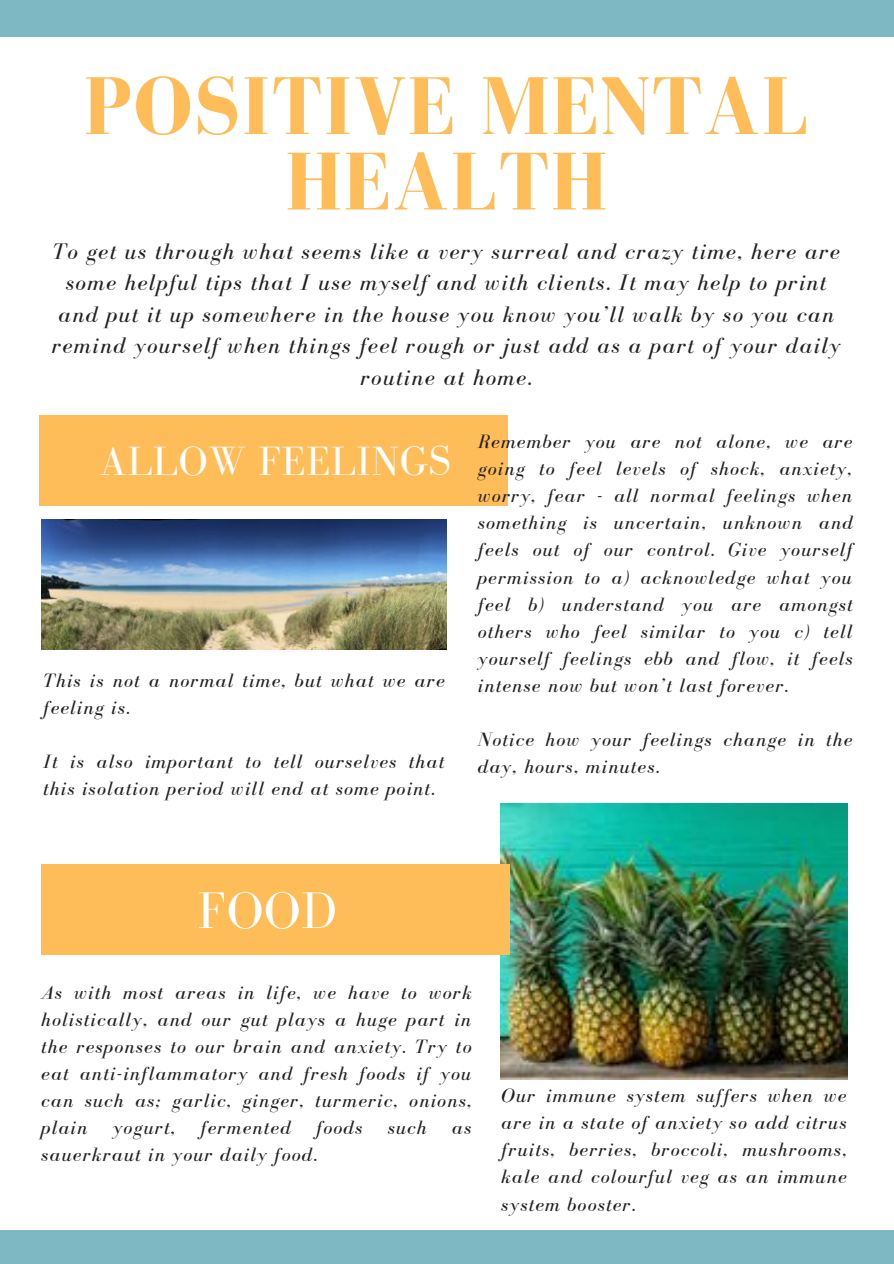
<style>
.page{position:relative;width:894px;height:1264px;background:#fff}
.page>*{position:absolute;margin:0;border:0;box-sizing:border-box;transform-origin:0 0}
.t1{font:700 84px/75.4px "Bodoni FLF";letter-spacing:.01em;color:#ffbd59;text-align:center}
.t2{font:52.95px "Bodoni FLF";color:#fff}
.t3{font:42px "Bodoni FLF";letter-spacing:.01em;color:#fff}
.t4{font:italic 23.25px/31.5px "Bodoni FLF";letter-spacing:.06em;color:#222;text-align:center}
.t5{font:italic 19.8px/27px "Bodoni FLF";letter-spacing:.06em;color:#222;text-align:justify}
</style>
<div class="page">
<div style="left:0;top:1230px;width:893px;height:33px;background:#7eb9c3"></div>
<div style="left:0;top:0;width:893px;height:37px;background:#7eb9c3"></div>
<div style="left:39px;top:415px;width:469px;height:90px;background:#ffbd59"></div>
<img style="left:41px;top:519px;width:406px;height:130px">
<img style="left:500px;top:803px;width:347px;height:276px">
<div style="left:41px;top:864px;width:469px;height:90px;background:#ffbd59"></div>
<h1 class="t1" style="left:83px;top:68px;width:726px">POSITIVE MENTAL<br>HEALTH</h1>
<p class="t4" style="left:52px;top:235px;width:790px">To get us through what seems like a very surreal and crazy time, here are some helpful tips that I use myself and with clients. It may help to print and put it up somewhere in the house you know you’ll walk by so you can remind yourself when things feel rough or just add as a part of your daily routine at home.</p>
<h3 class="t3" style="left:99px;top:438px;width:353px">ALLOW FEELINGS</h3>
<p class="t5" style="left:477px;top:428px;width:376px">Remember you are not alone, we are going to feel levels of shock, anxiety, worry, fear - all normal feelings when something is uncertain, unknown and feels out of our control. Give yourself permission to a) acknowledge what you feel b) understand you are amongst others who feel similar to you c) tell yourself feelings ebb and flow, it feels intense now but won’t last forever.</p>
<p class="t5" style="left:477px;top:725px;width:376px">Notice how your feelings change in the day, hours, minutes.</p>
<p class="t5" style="left:43px;top:667px;width:402px">This is not a normal time, but what we are feeling is.</p>
<p class="t5" style="left:43px;top:748px;width:402px">It is also important to tell ourselves that this isolation period will end at some point.</p>
<h2 class="t2" style="left:197px;top:881px;width:140px">FOOD</h2>
<p class="t5" style="left:41px;top:979px;width:432px">As with most areas in life, we have to work holistically, and our gut plays a huge part in the responses to our brain and anxiety. Try to eat anti-inflammatory and fresh foods if you can such as; garlic, ginger, turmeric, onions, plain</p>
<p class="t5" style="left:113px;top:1114px;width:64px">yogurt,</p>
<p class="t5" style="left:200px;top:1114px;width:92px">fermented</p>
<p class="t5" style="left:316px;top:1114px;width:48px">foods</p>
<p class="t5" style="left:387px;top:1114px;width:40px">such</p>
<p class="t5" style="left:452px;top:1114px;width:21px">as</p>
<p class="t5" style="left:41px;top:1141px;width:277px">sauerkraut in your daily food.</p>
<p class="t5" style="left:501px;top:1082px;width:347px">Our immune system suffers when we are in a state of anxiety so add citrus fruits, berries, broccoli, mushrooms, kale and colourful veg as an immune system booster.</p>
</div>
